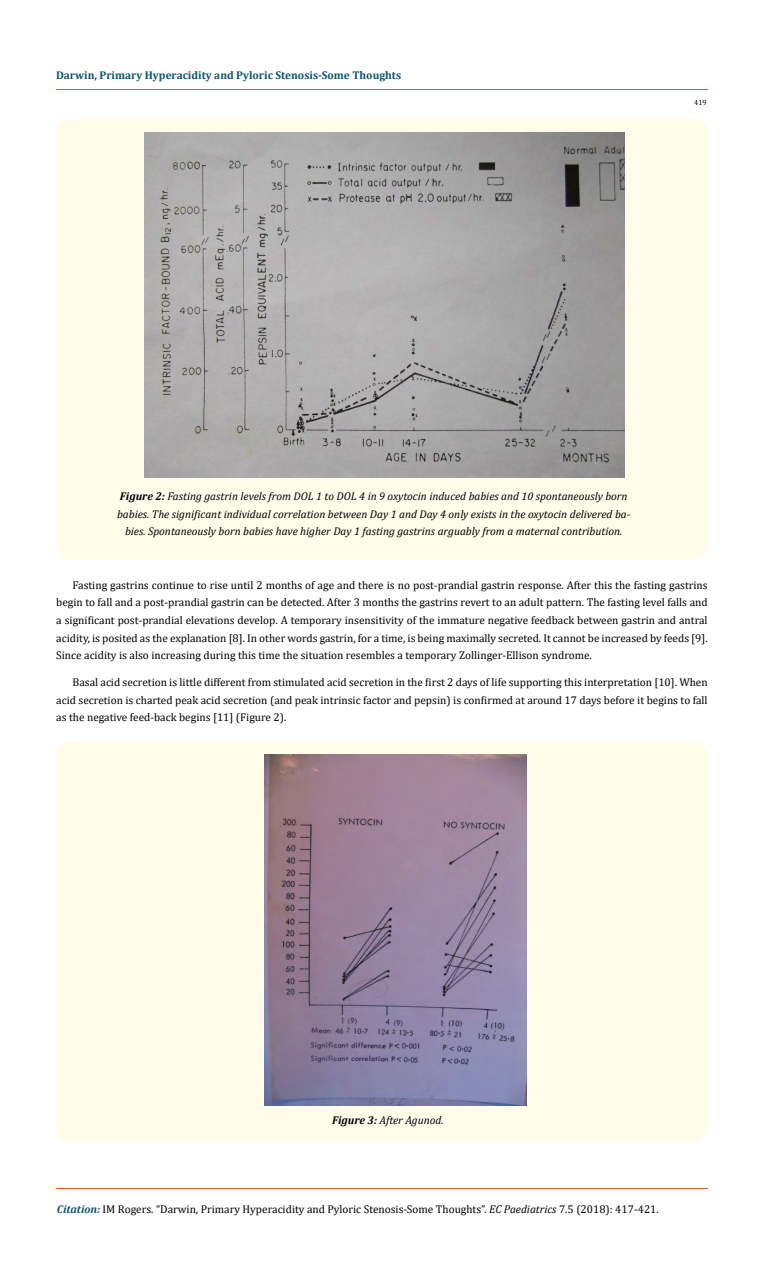
<style>
.page{position:relative;width:764px;height:1277px;background:#fff}
.page>*{position:absolute;margin:0;border:0;box-sizing:border-box;transform-origin:0 0}
.t1{font:11.25px/17.5px "Cambria";color:#000;text-align:justify}
.t2{font:italic 11.25px/17.5px "Cambria";color:#000;text-align:center}
.t3{font:700 11.25px "Cambria";color:#0e546a}
.t4{font:7.5px "Cambria";color:#000}
.s1{font-weight:700}
.s2{font-weight:700;font-style:italic;color:#0e546a}
.s3{font-style:italic}
</style>
<div class="page">
<hr style="left:56px;top:90px;width:652px;height:1px;background:#e05d1a">
<hr style="left:56px;top:1188px;width:651px;height:1px;background:#e05d1a">
<div style="left:56px;top:118px;width:651px;height:442px;background:#fffde9;border-radius:15px"></div>
<img style="left:145px;top:132px;width:479px;height:345px">
<div style="left:56px;top:741px;width:652px;height:401px;background:#fffde9;border-radius:15px"></div>
<img style="left:265px;top:754px;width:261px;height:350px">
<p class="t3" style="left:56px;top:67px;width:347px">Darwin, Primary Hyperacidity and Pyloric Stenosis-Some Thoughts</p>
<p class="t4" style="left:694px;top:98px;width:14px">419</p>
<p class="t2" style="left:117px;top:487px;width:515px"><span class="s1">Figure 2:</span> Fasting gastrin levels from DOL 1 to DOL 4 in 9 oxytocin induced babies and 10 spontaneously born babies. The significant individual correlation between Day 1 and Day 4 only exists in the oxytocin delivered ba&shy;bies. Spontaneously born babies have higher Day 1 fasting gastrins arguably from a maternal contribution.</p>
<p class="t1" style="left:56px;top:576px;width:653px;text-indent:16px">Fasting gastrins continue to rise until 2 months of age and there is no post-prandial gastrin response. After this the fasting gastrins begin to fall and a post-prandial gastrin can be detected. After 3 months the gastrins revert to an adult pattern. The fasting level falls and a significant post-prandial elevations develop. A temporary insensitivity of the immature negative feedback between gastrin and antral acidity, is posited as the explanation [8]. In other words gastrin, for a time, is being maximally secreted. It cannot be increased by feeds [9].<br>Since acidity is also increasing during this time the situation resembles a temporary Zollinger-Ellison syndrome.</p>
<p class="t1" style="left:56px;top:673px;width:653px;text-indent:16px">Basal acid secretion is little different from stimulated acid secretion in the first 2 days of life supporting this interpretation [10]. When acid secretion is charted peak acid secretion (and peak intrinsic factor and pepsin) is confirmed at around 17 days before it begins to fall as the negative feed-back begins [11] (Figure 2).</p>
<p class="t2" style="left:332px;top:1110px;width:113px"><span class="s1">Figure 3:</span> After Agunod.</p>
<p class="t1" style="left:57px;top:1200px;width:603px"><span class="s2">Citation:</span> IM Rogers. “Darwin, Primary Hyperacidity and Pyloric Stenosis-Some Thoughts”. <span class="s3">EC Paediatrics</span> 7.5 (2018): 417-421.</p>
</div>
